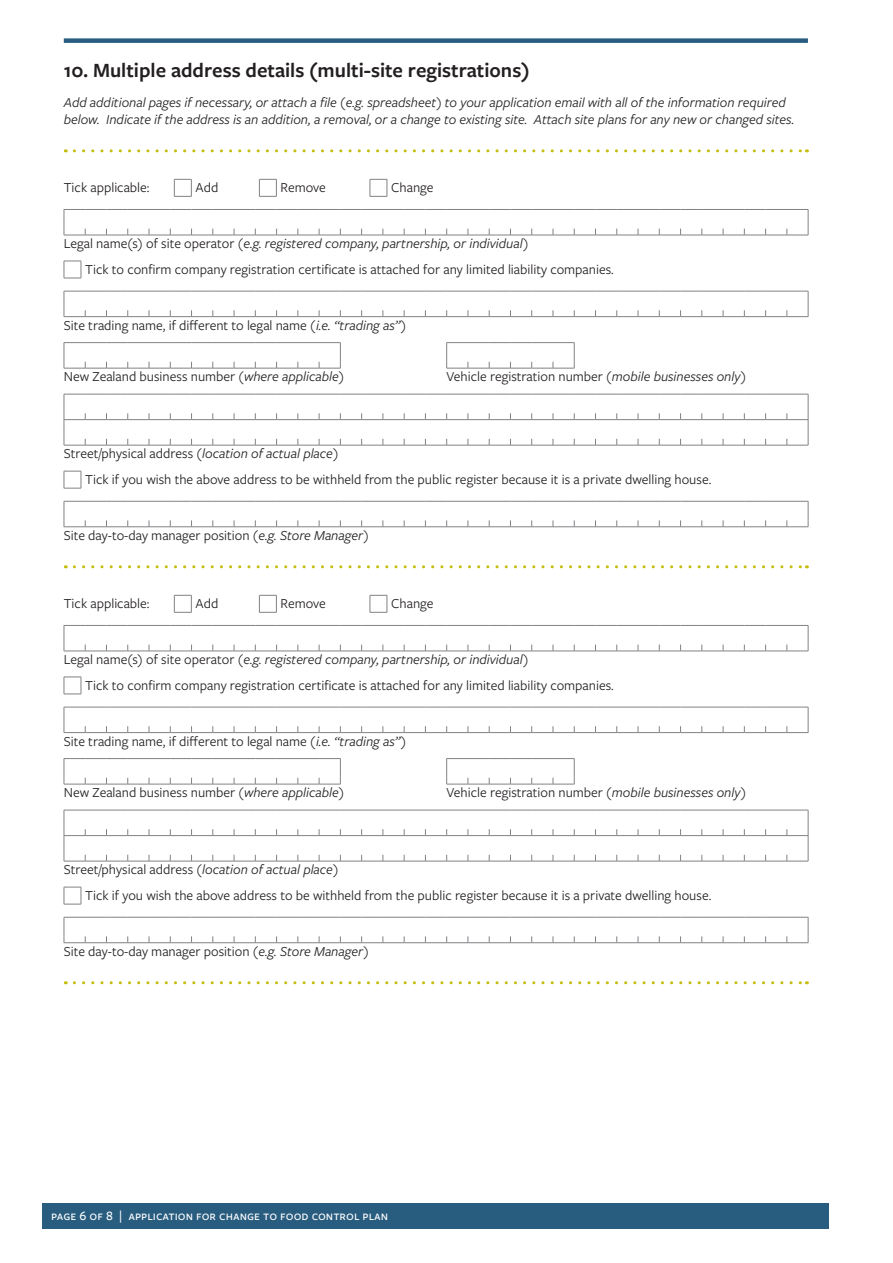
<style>
.page{position:relative;width:893px;height:1263px;background:#fff}
.page>*{position:absolute;margin:0;border:0;box-sizing:border-box;transform-origin:0 0}
.Section_heading_with_rule_above{font:600 21px "Freight Sans Pro";color:#231f20}
.Field_label{font:14.25px "Freight Sans Pro";color:#231f20}
.Body_text{font:14.25px "Freight Sans Pro";color:#231f20}
.Field_label-2{font:italic 14.25px "Freight Sans Pro";color:#231f20}
.Body_text-2{font:italic 14.25px/17.1px "Freight Sans Pro";color:#231f20}
.t1{font:500 13.5px "Freight Sans Pro";color:#fff}
.s1{font-style:normal}
.s2{font-style:italic}
</style>
<div class="page">
<div style="left:43px;top:1203px;width:786px;height:26px;background:#295d80"></div>
<div style="left:64px;top:38px;width:744px;height:5px;background:#295d80"></div>
<svg style="left:74px;top:149px;width:733px;height:3px"></svg>
<svg style="left:74px;top:565px;width:733px;height:3px"></svg>
<svg style="left:74px;top:981px;width:733px;height:3px"></svg>
<svg style="left:174px;top:179px;width:214px;height:18px"></svg>
<svg style="left:64px;top:209px;width:745px;height:27px"></svg>
<svg style="left:64px;top:261px;width:18px;height:18px"></svg>
<svg style="left:64px;top:291px;width:745px;height:26px"></svg>
<svg style="left:64px;top:342px;width:511px;height:27px"></svg>
<svg style="left:64px;top:394px;width:745px;height:52px"></svg>
<svg style="left:64px;top:471px;width:18px;height:18px"></svg>
<svg style="left:64px;top:501px;width:745px;height:26px"></svg>
<svg style="left:174px;top:595px;width:214px;height:18px"></svg>
<svg style="left:64px;top:625px;width:745px;height:27px"></svg>
<svg style="left:64px;top:677px;width:18px;height:18px"></svg>
<svg style="left:64px;top:707px;width:745px;height:26px"></svg>
<svg style="left:64px;top:758px;width:511px;height:27px"></svg>
<svg style="left:64px;top:810px;width:745px;height:52px"></svg>
<svg style="left:64px;top:887px;width:18px;height:18px"></svg>
<svg style="left:64px;top:917px;width:745px;height:26px"></svg>
<p class="Section_heading_with_rule_above" style="left:64px;top:56px;width:467px">10. Multiple address details (multi-site registrations)</p>
<p class="Body_text-2" style="left:64px;top:93px;width:732px">Add additional pages if necessary, or attach a file (e.g. spreadsheet) to your application email with all of the information required below. Indicate if the address is an addition, a removal, or a change to existing site. Attach site plans for any new or changed sites.</p>
<p class="Field_label" style="left:64px;top:178px;width:87px">Tick applicable:</p>
<p class="Field_label" style="left:196px;top:178px;width:24px">Add</p>
<p class="Field_label" style="left:281px;top:178px;width:47px">Remove</p>
<p class="Field_label" style="left:391px;top:178px;width:44px">Change</p>
<p class="Field_label-2" style="left:64px;top:234px;width:466px"><span class="s1">Legal name(s) of site operator</span> (e.g. registered company, partnership, or individual)</p>
<p class="Body_text" style="left:85px;top:260px;width:530px">Tick to confirm company registration certificate is attached for any limited liability companies.</p>
<p class="Field_label" style="left:64px;top:315px;width:344px">Site trading name, if different to legal name <span class="s2">(i.e. “trading as”)</span></p>
<p class="Field_label" style="left:64px;top:367px;width:282px">New Zealand business number <span class="s2">(where applicable)</span></p>
<p class="Field_label" style="left:446px;top:367px;width:301px">Vehicle registration number <span class="s2">(mobile businesses only)</span></p>
<p class="Field_label-2" style="left:64px;top:444px;width:276px"><span class="s1">Street/physical address</span> (location of actual place)</p>
<p class="Body_text" style="left:85px;top:470px;width:628px">Tick if you wish the above address to be withheld from the public register because it is a private dwelling house.</p>
<p class="Field_label" style="left:64px;top:526px;width:306px">Site day-to-day manager position <span class="s2">(e.g. Store Manager)</span></p>
<p class="Field_label" style="left:64px;top:594px;width:87px">Tick applicable:</p>
<p class="Field_label" style="left:196px;top:594px;width:24px">Add</p>
<p class="Field_label" style="left:281px;top:594px;width:47px">Remove</p>
<p class="Field_label" style="left:391px;top:594px;width:44px">Change</p>
<p class="Field_label-2" style="left:64px;top:650px;width:466px"><span class="s1">Legal name(s) of site operator</span> (e.g. registered company, partnership, or individual)</p>
<p class="Body_text" style="left:85px;top:676px;width:530px">Tick to confirm company registration certificate is attached for any limited liability companies.</p>
<p class="Field_label" style="left:64px;top:731px;width:344px">Site trading name, if different to legal name <span class="s2">(i.e. “trading as”)</span></p>
<p class="Field_label" style="left:64px;top:783px;width:282px">New Zealand business number <span class="s2">(where applicable)</span></p>
<p class="Field_label" style="left:446px;top:783px;width:301px">Vehicle registration number <span class="s2">(mobile businesses only)</span></p>
<p class="Field_label-2" style="left:64px;top:860px;width:276px"><span class="s1">Street/physical address</span> (location of actual place)</p>
<p class="Body_text" style="left:85px;top:886px;width:628px">Tick if you wish the above address to be withheld from the public register because it is a private dwelling house.</p>
<p class="Field_label" style="left:64px;top:942px;width:306px">Site day-to-day manager position <span class="s2">(e.g. Store Manager)</span></p>
<p class="t1" style="left:51px;top:1207px;width:339px">page 6 of 8 | application for change to food control plan</p>
</div>
